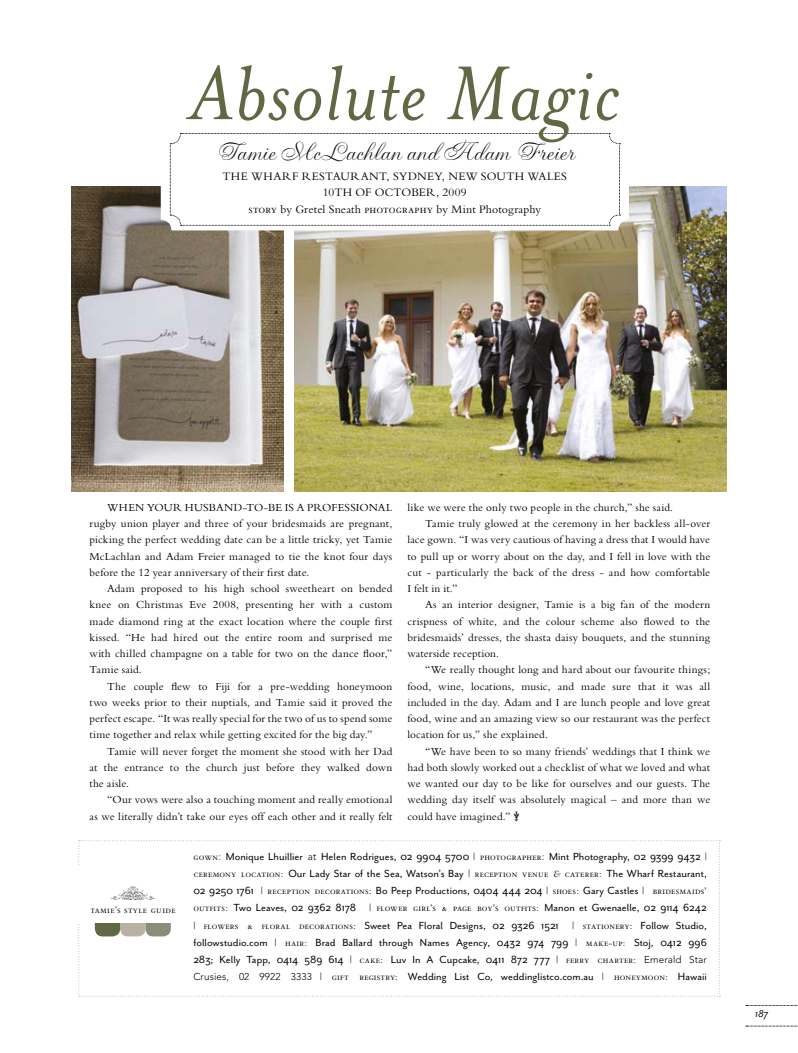
<style>
.page{position:relative;width:798px;height:1053px;background:#fff}
.page>*{position:absolute;margin:0;border:0;box-sizing:border-box;transform-origin:0 0}
.t1{font:italic 87.5px "Mrs Eaves";letter-spacing:.015em;color:#616844}
.t2{font:26.25px "Gravura Plain";color:#000}
.t3{font:11.88px/17.1px "Mr Eaves San R";color:#000;text-align:justify}
.t4{font:11.88px/16.2px "Bembo";letter-spacing:.015em;color:#000;text-align:center}
.t5{font:11.25px/16.2px "Bembo";letter-spacing:.01em;color:#000;text-align:justify}
.t6{font:11.25px "Mr Eaves San RI";color:#000}
.t7{font:9.88px "Bembo SC";letter-spacing:.04em;color:#000}
.s1{font-family:"Bembo SC"}
.s2{font-family:"Bembo SC";font-size:9.88px}
.s3{font-family:"Avenir";font-weight:300;font-size:9.88px}
.s4{font-family:"Bembo";font-style:italic;font-size:9.88px}
</style>
<div class="page">
<img style="left:294px;top:187px;width:432px;height:304px">
<img style="left:71px;top:187px;width:212px;height:304px">
<svg style="left:745px;top:1025px;width:53px;height:1px"></svg>
<svg style="left:745px;top:1005px;width:53px;height:1px"></svg>
<div style="left:161px;top:128px;width:467px;height:102px;background:#fff;border-radius:11px"></div>
<svg style="left:170px;top:133px;width:450px;height:93px"></svg>
<svg style="left:78px;top:840px;width:642px;height:156px"></svg>
<h1 class="t1" style="left:190px;top:46px;width:431px">Absolute Magic</h1>
<h2 class="t2" style="left:215px;top:136px;width:360px">Tamie McLachlan and Adam Freier</h2>
<p class="t4" style="left:222px;top:168px;width:346px">THE WHARF RESTAURANT, SYDNEY, NEW SOUTH WALES<br>10TH OF OCTOBER, 2009<br><span class="s1">story</span> by Gretel Sneath <span class="s1">photography</span> by Mint Photography</p>
<p class="t5" style="left:89px;top:499px;width:304px;text-indent:18px">WHEN YOUR HUSBAND-TO-BE IS A PROFESSIONAL rugby union player and three of your bridesmaids are pregnant, picking the perfect wedding date can be a little tricky, yet Tamie McLachlan and Adam Freier managed to tie the knot four days before the 12 year anniversary of their first date.</p>
<p class="t5" style="left:89px;top:580px;width:304px;text-indent:18px">Adam proposed to his high school sweetheart on bended knee on Christmas Eve 2008, presenting her with a custom made diamond ring at the exact location where the couple first kissed. “He had hired out the entire room and surprised me with chilled champagne on a table for two on the dance floor,” Tamie said.</p>
<p class="t5" style="left:89px;top:677px;width:304px;text-indent:18px">The couple flew to Fiji for a pre-wedding honeymoon two weeks prior to their nuptials, and Tamie said it proved the perfect escape. “It was really special for the two of us to spend some time together and relax while getting excited for the big day.”</p>
<p class="t5" style="left:89px;top:742px;width:304px;text-indent:18px">Tamie will never forget the moment she stood with her Dad at the entrance to the church just before they walked down the aisle.</p>
<p class="t5" style="left:89px;top:791px;width:304px;text-align:right">“Our vows were also a touching moment and really emotional<br>as we literally didn’t take our eyes off each other and it really felt</p>
<p class="t5" style="left:407px;top:499px;width:267px">like we were the only two people in the church,” she said.</p>
<p class="t5" style="left:425px;top:515px;width:286px">Tamie truly glowed at the ceremony in her backless all-over</p>
<p class="t5" style="left:407px;top:531px;width:304px">lace gown. “I was very cautious of having a dress that I would have</p>
<p class="t5" style="left:407px;top:547px;width:304px">to pull up or worry about on the day, and I fell in love with the</p>
<p class="t5" style="left:407px;top:564px;width:304px">cut - particularly the back of the dress - and how comfortable</p>
<p class="t5" style="left:407px;top:580px;width:52px">I felt in it.”</p>
<p class="t5" style="left:425px;top:596px;width:286px">As an interior designer, Tamie is a big fan of the modern</p>
<p class="t5" style="left:407px;top:612px;width:304px">crispness of white, and the colour scheme also flowed to the</p>
<p class="t5" style="left:407px;top:629px;width:304px">bridesmaids’ dresses, the shasta daisy bouquets, and the stunning</p>
<p class="t5" style="left:407px;top:645px;width:93px">waterside reception.</p>
<p class="t5" style="left:425px;top:661px;width:286px">“We really thought long and hard about our favourite things;</p>
<p class="t5" style="left:407px;top:677px;width:304px">food, wine, locations, music, and made sure that it was all</p>
<p class="t5" style="left:407px;top:694px;width:304px">included in the day. Adam and I are lunch people and love great</p>
<p class="t5" style="left:407px;top:710px;width:304px">food, wine and an amazing view so our restaurant was the perfect</p>
<p class="t5" style="left:407px;top:726px;width:142px">location for us,” she explained.</p>
<p class="t5" style="left:425px;top:742px;width:286px">“We have been to so many friends’ weddings that I think we</p>
<p class="t5" style="left:407px;top:758px;width:304px">had both slowly worked out a checklist of what we loved and what</p>
<p class="t5" style="left:407px;top:775px;width:304px">we wanted our day to be like for ourselves and our guests. The</p>
<p class="t5" style="left:407px;top:791px;width:304px">wedding day itself was absolutely magical – and more than we</p>
<p class="t5" style="left:407px;top:807px;width:114px">could have imagined.” ◆</p>
<p class="t7" style="left:90px;top:904px;width:87px">tamie’s style guide</p>
<p class="t3" style="left:193px;top:847px;width:515px"><span class="s2">gown</span><span class="s3">:</span> Monique Lhuillier <span class="s3">at</span> Helen Rodrigues, 02 9904 5700 <span class="s3">|</span> <span class="s2">photographer</span><span class="s3">:</span> Mint Photography, 02 9399 9432 <span class="s3">| </span><span class="s2">ceremony location:</span> Our Lady Star of the Sea, Watson’s Bay <span class="s3">|</span> <span class="s2">reception venue</span> <span class="s4">&amp;</span> <span class="s2">caterer:</span> The Wharf Restaurant, 02 9250 1761 <span class="s3">|</span> <span class="s2">reception decorations:</span> Bo Peep Productions, 0404 444 204 <span class="s3">|</span> <span class="s2">shoes:</span> Gary Castles <span class="s3">|</span> <span class="s2">bridesmaids’ outfits:</span> Two Leaves, 02 9362 8178 <span class="s3">|</span> <span class="s2">flower girl’s &amp; page boy’s outfits:</span> Manon et Gwenaelle, 02 9114 6242 <span class="s3">|</span> <span class="s2">flowers &amp; floral decorations:</span> Sweet Pea Floral Designs, 02 9326 1521 <span class="s3">|</span> <span class="s2">stationery:</span> Follow Studio, followstudio.com <span class="s3">|</span> <span class="s2">hair:</span> Brad Ballard through Names Agency, 0432 974 799 <span class="s3">|</span> <span class="s2">make-up:</span> Stoj, 0412 996<br>283; Kelly Tapp, 0414 589 614 <span class="s3">|</span> <span class="s2">cake:</span> Luv In A Cupcake, 0411 872 777 <span class="s3">|</span> <span class="s2">ferry charter:</span> <span class="s3">Emerald Star Crusies, 02 9922 3333 |</span> <span class="s2">gift registry:</span> Wedding List Co, weddinglistco.com.au <span class="s3">|</span> <span class="s2">honeymoon:</span> Hawaii</p>
<p class="t6" style="left:754px;top:1007px;width:15px">187</p>
</div>
